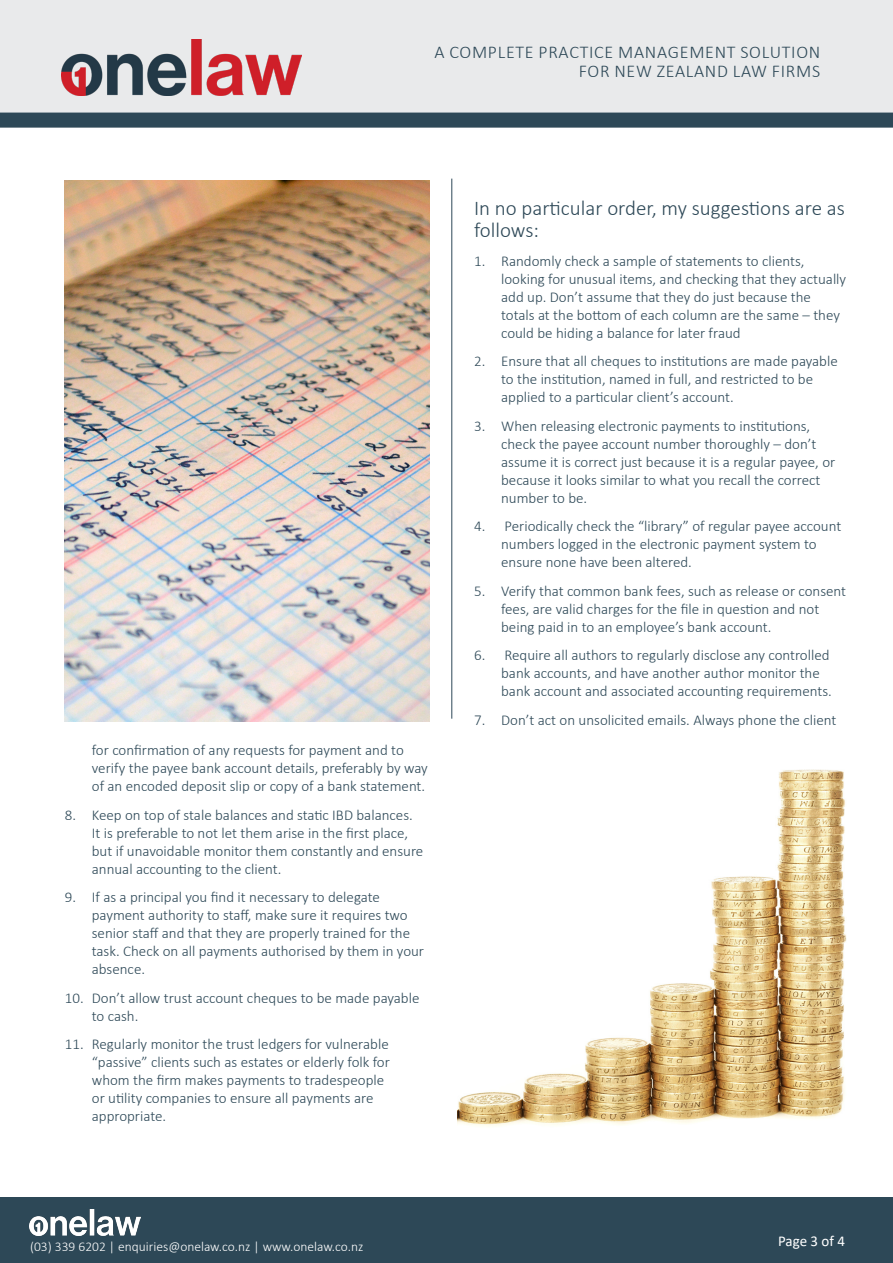
<style>
.page{position:relative;width:893px;height:1263px;background:#fff}
.page>*{position:absolute;margin:0;border:0;box-sizing:border-box;transform-origin:0 0}
.Boxed_headings{font:300 21px/22.5px "Calibri";color:#2d4857}
.t1{font:300 18px "Calibri";letter-spacing:.04em;color:#2d4857}
.t2{font:300 15px/18px "Calibri";color:#2d4857}
.Body_text{font:15px "Calibri";letter-spacing:-.005em;color:#fff}
.t3{font:300 13.5px "Calibri";color:#fff}
</style>
<div class="page">
<div style="left:0;top:0;width:893px;height:128px;background:#e9eaeb"></div>
<div style="left:0;top:113px;width:893px;height:15px;background:#2d4857"></div>
<div style="left:0;top:1197px;width:893px;height:66px;background:#2d4857"></div>
<img style="left:30px;top:1210px;width:110px;height:25px">
<hr style="left:452px;top:179px;width:1px;height:540px;background:#2d4857">
<img style="left:65px;top:181px;width:364px;height:540px">
<img style="left:61px;top:39px;width:241px;height:56px">
<img style="left:457px;top:769px;width:389px;height:358px">
<p class="t1" style="left:434px;top:41px;width:387px">A COMPLETE PRACTICE MANAGEMENT SOLUTION</p>
<p class="t1" style="left:579px;top:60px;width:243px">FOR NEW ZEALAND LAW FIRMS</p>
<p class="t2" style="left:92px;top:741px;width:337px">for confirmation of any requests for payment and to verify the payee bank account details, preferably by way of an encoded deposit slip or copy of a bank statement.</p>
<p class="t2" style="left:92px;top:806px;width:333px;text-indent:-27px">8. Keep on top of stale balances and static IBD balances.<br>It is preferable to not let them arise in the first place, but if unavoidable monitor them constantly and ensure annual accounting to the client.</p>
<p class="t2" style="left:92px;top:888px;width:334px;text-indent:-27px">9. If as a principal you find it necessary to delegate payment authority to staff, make sure it requires two senior staff and that they are properly trained for the task. Check on all payments authorised by them in your absence.</p>
<p class="t2" style="left:92px;top:989px;width:329px;text-indent:-27px">10. Don’t allow trust account cheques to be made payable to cash.</p>
<p class="t2" style="left:92px;top:1035px;width:300px;text-indent:-27px">11. Regularly monitor the trust ledgers for vulnerable “passive” clients such as estates or elderly folk for whom the firm makes payments to tradespeople or utility companies to ensure all payments are appropriate.</p>
<p class="t3" style="left:30px;top:1238px;width:335px">(03) 339 6202 | enquiries@onelaw.co.nz | www.onelaw.co.nz</p>
<p class="Boxed_headings" style="left:474px;top:196px;width:372px">In no particular order, my suggestions are as follows:</p>
<p class="t2" style="left:501px;top:252px;width:347px;text-indent:-27px">1. Randomly check a sample of statements to clients, looking for unusual items, and checking that they actually add up. Don’t assume that they do just because the totals at the bottom of each column are the same – they could be hiding a balance for later fraud</p>
<p class="t2" style="left:501px;top:352px;width:338px;text-indent:-27px">2. Ensure that all cheques to institutions are made payable to the institution, named in full, and restricted to be applied to a particular client’s account.</p>
<p class="t2" style="left:501px;top:417px;width:336px;text-indent:-27px">3. When releasing electronic payments to institutions, check the payee account number thoroughly – don’t assume it is correct just because it is a regular payee, or because it looks similar to what you recall the correct number to be.</p>
<p class="t2" style="left:501px;top:517px;width:342px;text-indent:-27px">4. Periodically check the “library” of regular payee account numbers logged in the electronic payment system to ensure none have been altered.</p>
<p class="t2" style="left:501px;top:582px;width:347px;text-indent:-27px">5. Verify that common bank fees, such as release or consent fees, are valid charges for the file in question and not being paid in to an employee’s bank account.</p>
<p class="t2" style="left:501px;top:646px;width:332px;text-indent:-27px">6. Require all authors to regularly disclose any controlled bank accounts, and have another author monitor the bank account and associated accounting requirements.</p>
<p class="t2" style="left:474px;top:711px;width:364px">7. Don’t act on unsolicited emails. Always phone the client</p>
<p class="Body_text" style="left:778px;top:1230px;width:68px">Page 3 of 4</p>
</div>
